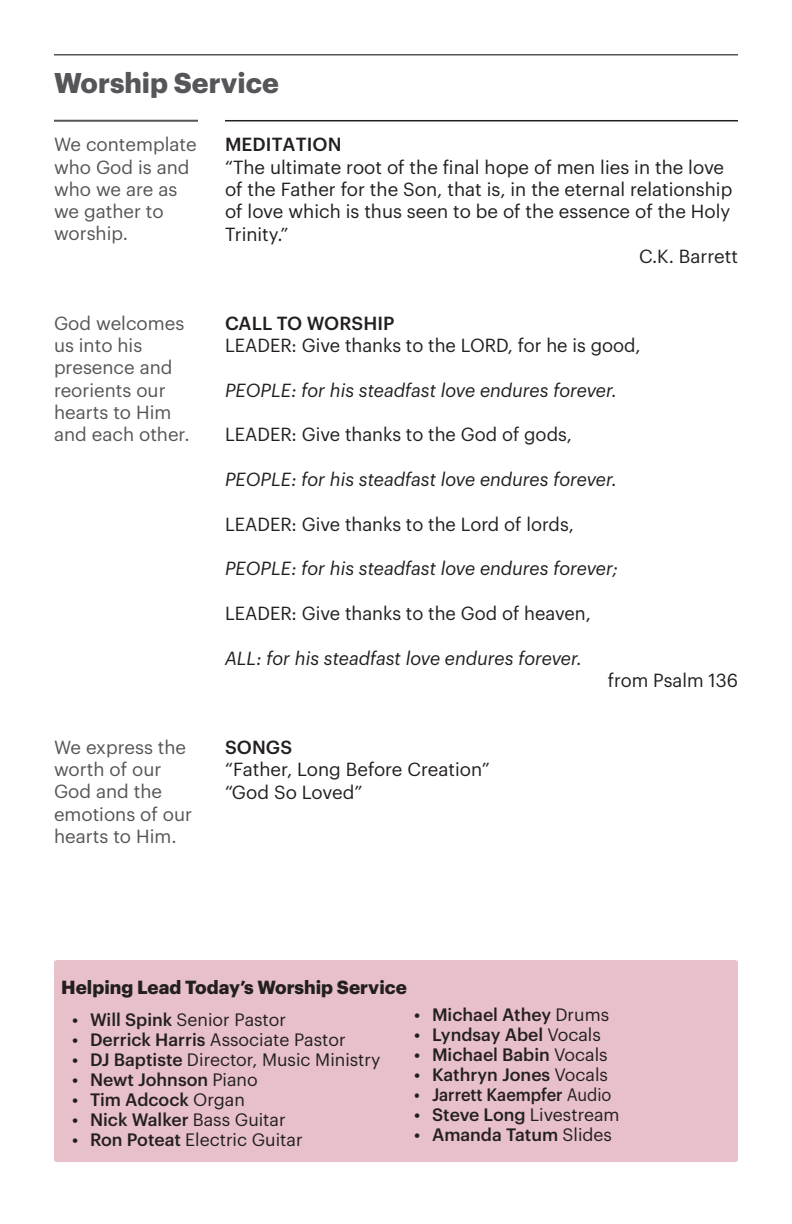
<style>
.page{position:relative;width:792px;height:1224px;background:#fff}
.page>*{position:absolute;margin:0;border:0;box-sizing:border-box;transform-origin:0 0}
.t1{font:700 28px "Graphik";color:#555659}
.t2{font:18.6px/22.4px "Graphik";color:#231f20}
.t3{font:18.6px/22.4px "Graphik";color:#555659}
.t4{font:italic 18.6px "Graphik";color:#231f20}
.t5{font:700 18.6px "Graphik";color:#231f20}
.t6{font:500 18.6px "Graphik";letter-spacing:.005em;color:#231f20}
.t7{font:500 17.6px "Graphik";color:#231f20}
.t8{font:17.6px "Graphik";color:#231f20}
.t9{font:500 17.6px "Graphik";color:#231f20;scale:.93 1}
.s1{font-weight:500}
.s2{font-weight:400}
</style>
<div class="page">
<hr style="left:54px;top:120px;width:144px;height:2px;background:#555659">
<hr style="left:225px;top:120px;width:513px;height:1px;background:#231f20">
<hr style="left:54px;top:54px;width:684px;height:2px;background:#555659">
<div style="left:54px;top:960px;width:684px;height:202px;background:#e7c0c9;border-radius:3px"></div>
<p class="t1" style="left:54px;top:61px;width:226px">Worship Service</p>
<p class="t3" style="left:54px;top:132px;width:144px">We contemplate who God is and who we are as we gather to worship.</p>
<p class="t3" style="left:54px;top:310px;width:132px">God welcomes us into his presence and reorients our hearts to Him</p>
<p class="t3" style="left:54px;top:422px;width:137px">and each other.</p>
<p class="t3" style="left:54px;top:734px;width:140px">We express the worth of our<br>God and the emotions of our hearts to Him.</p>
<p class="t6" style="left:225px;top:130px;width:118px">MEDITATION</p>
<p class="t2" style="left:225px;top:154px;width:509px">“The ultimate root of the final hope of men lies in the love of the Father for the Son, that is, in the eternal relationship of love which is thus seen to be of the essence of the Holy Trinity.”</p>
<p class="t2" style="left:639px;top:243px;width:100px">C.K. Barrett</p>
<p class="t6" style="left:225px;top:309px;width:171px">CALL TO WORSHIP</p>
<p class="t2" style="left:225px;top:333px;width:417px">LEADER: Give thanks to the LORD, for he is good,</p>
<p class="t4" style="left:225px;top:376px;width:393px">PEOPLE: for his steadfast love endures forever.</p>
<p class="t2" style="left:225px;top:422px;width:348px">LEADER: Give thanks to the God of gods,</p>
<p class="t4" style="left:225px;top:465px;width:393px">PEOPLE: for his steadfast love endures forever.</p>
<p class="t2" style="left:225px;top:511px;width:350px">LEADER: Give thanks to the Lord of lords,</p>
<p class="t4" style="left:225px;top:555px;width:395px">PEOPLE: for his steadfast love endures forever;</p>
<p class="t2" style="left:225px;top:600px;width:367px">LEADER: Give thanks to the God of heaven,</p>
<p class="t4" style="left:225px;top:644px;width:358px">ALL: for his steadfast love endures forever.</p>
<p class="t2" style="left:608px;top:667px;width:132px">from Psalm 136</p>
<p class="t6" style="left:225px;top:733px;width:69px">SONGS</p>
<p class="t2" style="left:225px;top:757px;width:266px">“Father, Long Before Creation”</p>
<p class="t2" style="left:225px;top:779px;width:139px">“God So Loved”</p>
<p class="t5" style="left:61px;top:973px;width:347px">Helping Lead Today’s Worship Service</p>
<p class="t8" style="left:72px;top:1007px;width:216px"><span class="s1">• Will Spink</span> Senior Pastor</p>
<p class="t8" style="left:72px;top:1027px;width:275px"><span class="s1">• Derrick Harris</span> Associate Pastor</p>
<p class="t8" style="left:72px;top:1047px;width:310px"><span class="s1">• DJ Baptiste</span> Director, Music Ministry</p>
<p class="t7" style="left:72px;top:1066px;width:187px">• Newt Johnson <span class="s2">Piano</span></p>
<p class="t7" style="left:72px;top:1086px;width:174px">• Tim Adcock <span class="s2">Organ</span></p>
<p class="t7" style="left:72px;top:1106px;width:215px">• Nick Walker <span class="s2">Bass Guitar</span></p>
<p class="t8" style="left:72px;top:1127px;width:232px"><span class="s1">• Ron Poteat</span> Electric Guitar</p>
<p class="t7" style="left:414px;top:1002px;width:197px">• Michael Athey <span class="s2">Drums</span></p>
<p class="t7" style="left:414px;top:1022px;width:188px">• Lyndsay Abel <span class="s2">Vocals</span></p>
<p class="t7" style="left:414px;top:1042px;width:195px">• Michael Babin <span class="s2">Vocals</span></p>
<p class="t7" style="left:414px;top:1062px;width:196px">• Kathryn Jones <span class="s2">Vocals</span></p>
<p class="t9" style="left:414px;top:1082px;width:214px">• Jarrett Kaempfer <span class="s2">Audio</span></p>
<p class="t7" style="left:414px;top:1102px;width:207px">• Steve Long <span class="s2">Livestream</span></p>
<p class="t7" style="left:414px;top:1122px;width:200px">• Amanda Tatum <span class="s2">Slides</span></p>
</div>
